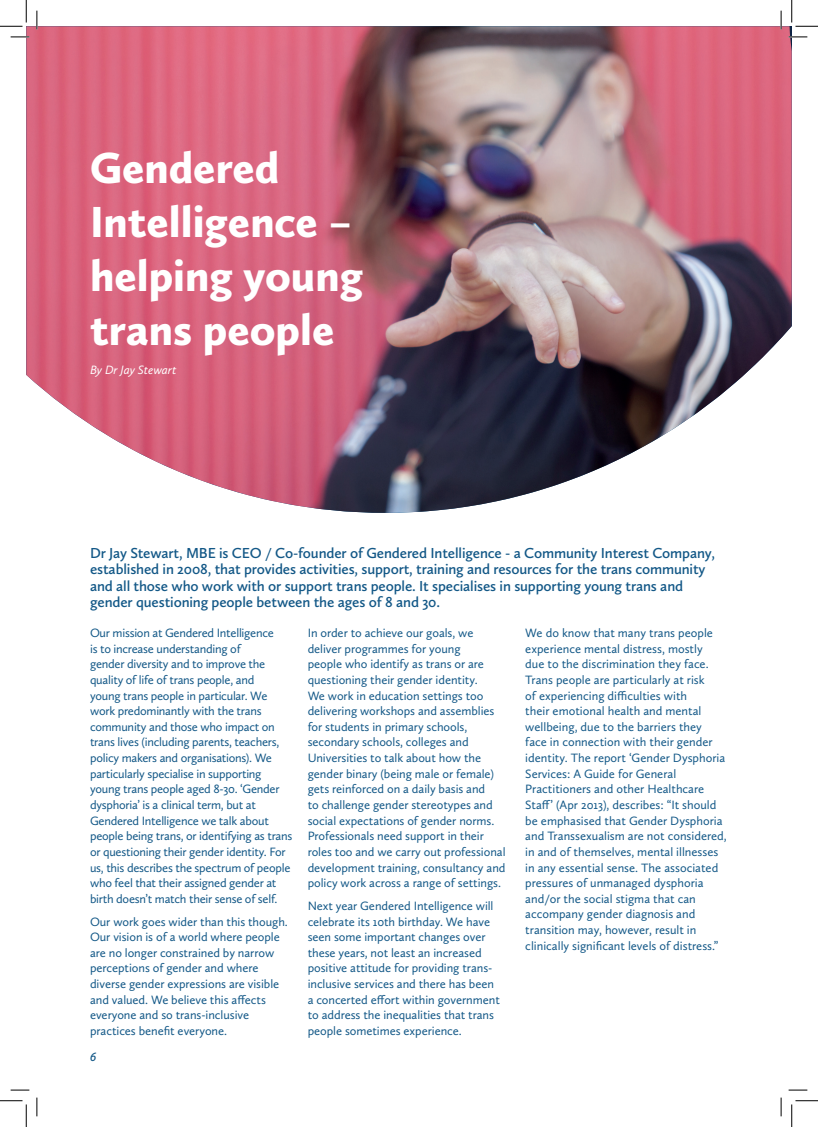
<style>
.page{position:relative;width:818px;height:1127px;background:#fff}
.page>*{position:absolute;margin:0;border:0;box-sizing:border-box;transform-origin:0 0}
.Header_1{font:900 45px/54px "Calluna Sans";color:#fff}
.Introduction{font:600 15px/16.5px "Calluna Sans";letter-spacing:-.01em;color:#135887}
.Body_copy{font:12.5px/15.6px "Calluna Sans";letter-spacing:-.005em;color:#135887}
.References_and_names{font:italic 12.5px "Calluna Sans";letter-spacing:-.005em;color:#fff}
.t1{font:italic 600 12.5px "Calluna Sans";color:#135887}
</style>
<div class="page">
<img style="left:26px;top:26px;width:766px;height:486px">
<svg style="left:11px;top:36px;width:18px;height:2px"></svg>
<svg style="left:11px;top:1089px;width:18px;height:1px"></svg>
<svg style="left:788px;top:1089px;width:19px;height:1px"></svg>
<svg style="left:36px;top:11px;width:2px;height:18px"></svg>
<svg style="left:36px;top:1097px;width:2px;height:18px"></svg>
<svg style="left:780px;top:11px;width:2px;height:18px"></svg>
<svg style="left:780px;top:1097px;width:2px;height:18px"></svg>
<svg style="left:0;top:0;width:27px;height:27px"></svg>
<svg style="left:0;top:1100px;width:27px;height:26px"></svg>
<svg style="left:788px;top:0;width:30px;height:221px"></svg>
<svg style="left:791px;top:1100px;width:27px;height:26px"></svg>
<p class="Header_1" style="left:90px;top:140px;width:274px">Gendered<br>Intelligence – helping young trans people</p>
<p class="References_and_names" style="left:90px;top:362px;width:88px">By Dr Jay Stewart</p>
<p class="Introduction" style="left:90px;top:544px;width:626px">Dr Jay Stewart, MBE is CEO / Co-founder of Gendered Intelligence - a Community Interest Company, established in 2008, that provides activities, support, training and resources for the trans community and all those who work with or support trans people. It specialises in supporting young trans and gender questioning people between the ages of 8 and 30.</p>
<p class="Body_copy" style="left:90px;top:624px;width:204px">Our mission at Gendered Intelligence<br>is to increase understanding of<br>gender diversity and to improve the quality of life of trans people, and<br>young trans people in particular. We work predominantly with the trans community and those who impact on trans lives (including parents, teachers, policy makers and organisations). We particularly specialise in supporting young trans people aged 8-30. ‘Gender dysphoria’ is a clinical term, but at Gendered Intelligence we talk about people being trans, or identifying as trans or questioning their gender identity. For us, this describes the spectrum of people who feel that their assigned gender at birth doesn’t match their sense of self.</p>
<p class="Body_copy" style="left:90px;top:913px;width:199px">Our work goes wider than this though.<br>Our vision is of a world where people are no longer constrained by narrow perceptions of gender and where diverse gender expressions are visible and valued. We believe this affects everyone and so trans-inclusive practices benefit everyone.</p>
<p class="Body_copy" style="left:308px;top:624px;width:199px">In order to achieve our goals, we deliver programmes for young<br>people who identify as trans or are questioning their gender identity.<br>We work in education settings too delivering workshops and assemblies for students in primary schools, secondary schools, colleges and Universities to talk about how the gender binary (being male or female) gets reinforced on a daily basis and<br>to challenge gender stereotypes and social expectations of gender norms.<br>Professionals need support in their roles too and we carry out professional development training, consultancy and policy work across a range of settings.</p>
<p class="Body_copy" style="left:308px;top:897px;width:194px">Next year Gendered Intelligence will celebrate its 10th birthday. We have seen some important changes over these years, not least an increased positive attitude for providing trans&shy;inclusive services and there has been a concerted effort within government to address the inequalities that trans people sometimes experience.</p>
<p class="Body_copy" style="left:525px;top:624px;width:203px">We do know that many trans people experience mental distress, mostly<br>due to the discrimination they face.<br>Trans people are particularly at risk<br>of experiencing difficulties with<br>their emotional health and mental wellbeing, due to the barriers they<br>face in connection with their gender identity. The report ‘Gender Dysphoria Services: A Guide for General Practitioners and other Healthcare Staff’ (Apr 2013), describes: “It should be emphasised that Gender Dysphoria and Transsexualism are not considered, in and of themselves, mental illnesses in any essential sense. The associated pressures of unmanaged dysphoria and/or the social stigma that can accompany gender diagnosis and transition may, however, result in clinically significant levels of distress.”</p>
<p class="t1" style="left:90px;top:1049px;width:8px">6</p>
</div>
